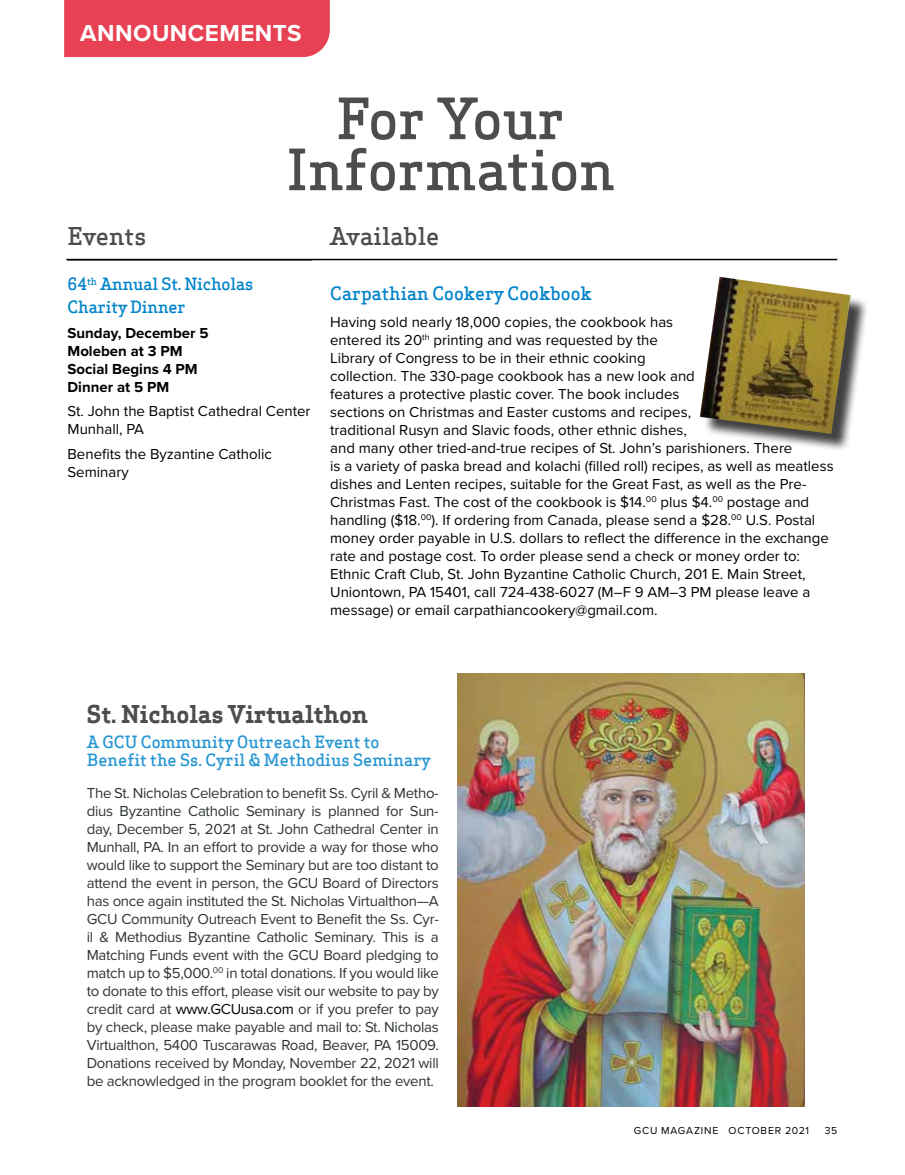
<style>
.page{position:relative;width:905px;height:1175px;background:#fff}
.page>*{position:absolute;margin:0;border:0;box-sizing:border-box;transform-origin:0 0}
.t1{font:500 55.5px/51px "Apex Serif";color:#4d4d4f;text-align:center}
.t2{font:700 24px "Apex Serif";color:#4d4d4f}
.t3{font:500 24px "Apex Serif";color:#4d4d4f}
.t4{font:700 24px "Proxima Nova";letter-spacing:.02em;color:#fff}
.t5{font:500 18px "Apex Serif";color:#0084cb}
.t6{font:500 16.5px/18px "Apex Serif";color:#2696d3}
.t7{font:500 16.5px/22.5px "Apex Serif";letter-spacing:-.01em;color:#0084cb}
.t8{font:15px/18px "Proxima Nova";color:#000}
.t9{font:15px/18px "Proxima Nova";letter-spacing:-.02em;color:#2f3437;text-align:justify}
.t10{font:700 15px/18px "Proxima Nova";color:#000}
.t11{font:10.5px "Proxima Nova";letter-spacing:.075em;color:#000}
.s1{color:#000}
</style>
<div class="page">
<div style="left:64px;top:0;width:266px;height:57px;background:#e84154"></div>
<hr style="left:66px;top:259px;width:771px;height:1px;background:#000">
<div style="left:703px;top:279px;width:165px;height:173px;background:#000;opacity:.75"></div>
<img style="left:699px;top:277px;width:151px;height:157px">
<img style="left:458px;top:674px;width:346px;height:432px">
<h2 class="t4" style="left:80px;top:15px;width:223px">ANNOUNCEMENTS</h2>
<h1 class="t1" style="left:286px;top:90px;width:330px">For Your<br>Information</h1>
<h2 class="t3" style="left:67px;top:217px;width:80px">Events</h2>
<p class="t7" style="left:68px;top:272px;width:187px">64<sup>th</sup> Annual St. Nicholas<br>Charity Dinner</p>
<p class="t10" style="left:68px;top:323px;width:142px">Sunday, December 5<br>Moleben at 3 PM<br>Social Begins 4 PM<br>Dinner at 5 PM</p>
<p class="t8" style="left:68px;top:402px;width:244px">St. John the Baptist Cathedral Center<br>Munhall, PA</p>
<p class="t8" style="left:68px;top:444px;width:206px">Benefits the Byzantine Catholic<br>Seminary</p>
<h2 class="t3" style="left:330px;top:218px;width:111px">Available</h2>
<p class="t5" style="left:330px;top:280px;width:263px">Carpathian Cookery Cookbook</p>
<p class="t8" style="left:330px;top:313px;width:505px">Having sold nearly 18,000 copies, the cookbook has<br>entered its 20<sup>th</sup> printing and was requested by the<br>Library of Congress to be in their ethnic cooking<br>collection. The 330-page cookbook has a new look and<br>features a protective plastic cover. The book includes<br>sections on Christmas and Easter customs and recipes,<br>traditional Rusyn and Slavic foods, other ethnic dishes,<br>and many other tried-and-true recipes of St. John’s parishioners. There<br>is a variety of paska bread and kolachi (filled roll) recipes, as well as meatless dishes and Lenten recipes, suitable for the Great Fast, as well as the Pre-Christmas Fast. The cost of the cookbook is $14.<sup>00</sup> plus $4.<sup>00</sup> postage and handling ($18.<sup>00</sup>). If ordering from Canada, please send a $28.<sup>00</sup> U.S. Postal money order payable in U.S. dollars to reflect the difference in the exchange rate and postage cost. To order please send a check or money order to:<br>Ethnic Craft Club, St. John Byzantine Catholic Church, 201 E. Main Street, Uniontown, PA 15401, call 724-438-6027 (M–F 9 AM–3 PM please leave a message) or email carpathiancookery@gmail.com.</p>
<h2 class="t2" style="left:87px;top:696px;width:283px">St. Nicholas Virtualthon</h2>
<p class="t6" style="left:87px;top:731px;width:345px">A GCU Community Outreach Event to<br>Benefit the Ss. Cyril &amp; Methodius Seminary</p>
<p class="t9" style="left:87px;top:783px;width:353px">The St. Nicholas Celebration to benefit Ss. Cyril &amp; Metho&shy;dius Byzantine Catholic Seminary is planned for Sun&shy;day, December 5, 2021 at St. John Cathedral Center in Munhall, PA. In an effort to provide a way for those who would like to support the Seminary but are too distant to attend the event in person, the GCU Board of Directors has once again instituted the St. Nicholas Virtualthon—A GCU Community Outreach Event to Benefit the Ss. Cyr&shy;il &amp; Methodius Byzantine Catholic Seminary. This is a Matching Funds event with the GCU Board pledging to match up to $5,000.<sup>00</sup> in total donations. If you would like to donate to this effort, please visit our website to pay by credit card at <span class="s1">www.GCUusa.com</span> or if you prefer to pay by check, please make payable and mail to: St. Nicholas Virtualthon, 5400 Tuscarawas Road, Beaver, PA 15009.<br>Donations received by Monday, November 22, 2021 will be acknowledged in the program booklet for the event.</p>
<p class="t11" style="left:634px;top:1123px;width:177px">GCU MAGAZINE OCTOBER 2021</p>
<p class="t11" style="left:824px;top:1123px;width:14px">35</p>
</div>
